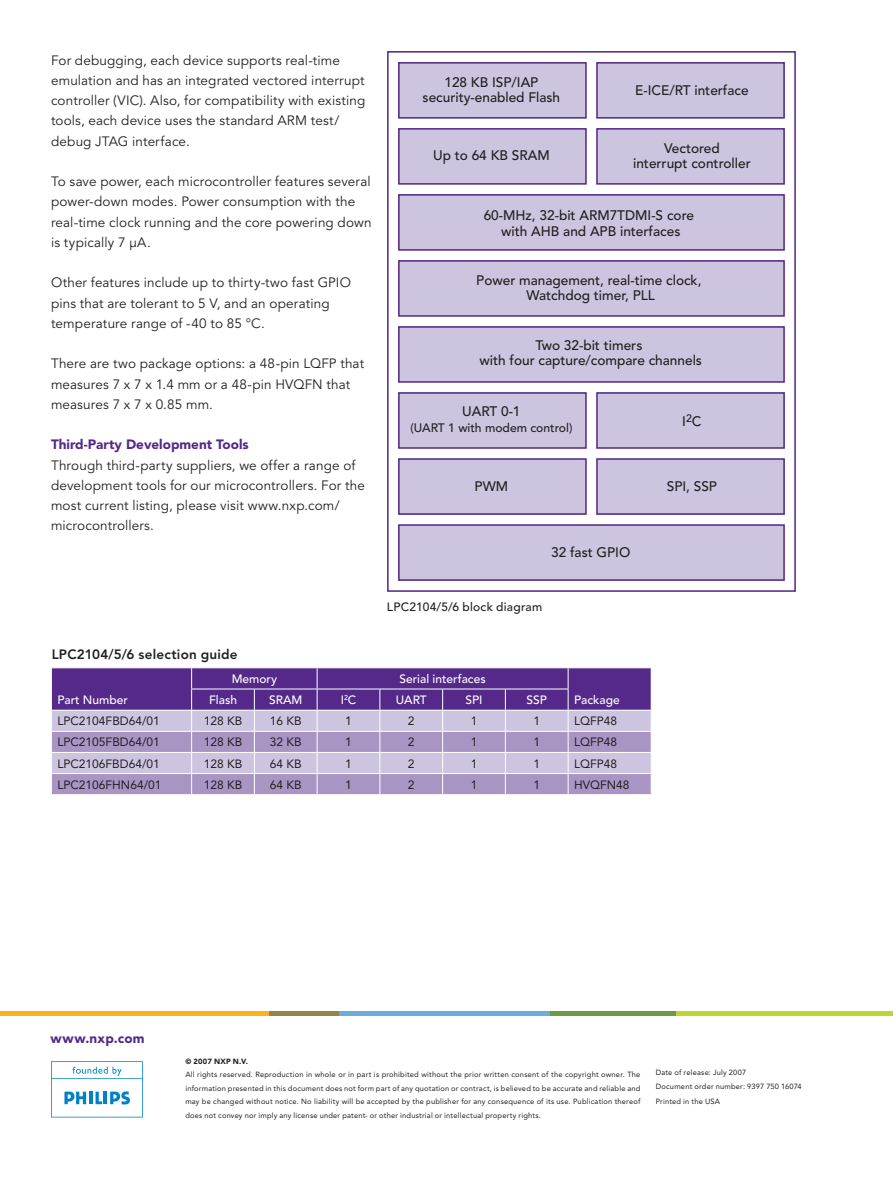
<style>
.page{position:relative;width:893px;height:1188px;background:#fff}
.page>*{position:absolute;margin:0;border:0;box-sizing:border-box;transform-origin:0 0}
.t1{font:500 13.8px/15.3px "Avenir";color:#231f20;text-align:center}
.t2{font:13.5px/20.2px "Avenir";letter-spacing:.01em;color:#231f20}
.t3{font:900 13.5px "Avenir";color:#542989}
.t4{font:800 13.5px "Avenir";letter-spacing:.015em;color:#231f20}
.t5{font:900 13.5px "Avenir";letter-spacing:.02em;color:#542989}
.t6{font:500 12.3px "Avenir";color:#231f20}
.t7{font:12px "Avenir";color:#231f20}
.t8{font:500 12px "Avenir";color:#fff}
.t9{font:500 12px "Avenir";letter-spacing:.02em;color:#231f20}
.t10{font:7.5px/13.5px "Avenir";letter-spacing:.025em;color:#231f20;text-align:justify}
.t11{font:900 7.5px "Avenir";letter-spacing:.025em;color:#231f20}
.t12{font:500 7.05px "Avenir";color:#fff}
.s1{font-size:12px}
</style>
<div class="page">
<hr style="left:339px;top:1011px;width:212px;height:4px;background:#6cacdd">
<hr style="left:0;top:1011px;width:269px;height:4px;background:#fbb316">
<hr style="left:269px;top:1011px;width:70px;height:4px;background:#928547">
<hr style="left:676px;top:1011px;width:217px;height:4px;background:#bed630">
<hr style="left:551px;top:1011px;width:125px;height:4px;background:#6c9b46">
<div style="left:399px;top:63px;width:187px;height:55px;background:#cdc4df"></div>
<div style="left:398px;top:62px;width:189px;height:57px;border:2px solid #542989"></div>
<div style="left:597px;top:63px;width:187px;height:55px;background:#cdc4df"></div>
<div style="left:596px;top:62px;width:189px;height:57px;border:2px solid #542989"></div>
<div style="left:399px;top:129px;width:187px;height:55px;background:#cdc4df"></div>
<div style="left:398px;top:128px;width:189px;height:57px;border:2px solid #542989"></div>
<div style="left:597px;top:129px;width:187px;height:55px;background:#cdc4df"></div>
<div style="left:596px;top:128px;width:189px;height:57px;border:2px solid #542989"></div>
<div style="left:399px;top:393px;width:187px;height:55px;background:#cdc4df"></div>
<div style="left:398px;top:392px;width:189px;height:57px;border:2px solid #542989"></div>
<div style="left:597px;top:393px;width:187px;height:55px;background:#cdc4df"></div>
<div style="left:596px;top:392px;width:189px;height:57px;border:2px solid #542989"></div>
<div style="left:597px;top:459px;width:187px;height:55px;background:#cdc4df"></div>
<div style="left:596px;top:458px;width:189px;height:57px;border:2px solid #542989"></div>
<div style="left:399px;top:459px;width:187px;height:55px;background:#cdc4df"></div>
<div style="left:398px;top:458px;width:189px;height:57px;border:2px solid #542989"></div>
<div style="left:399px;top:525px;width:385px;height:55px;background:#cdc4df"></div>
<div style="left:398px;top:524px;width:387px;height:57px;border:2px solid #542989"></div>
<div style="left:399px;top:195px;width:385px;height:55px;background:#cdc4df"></div>
<div style="left:398px;top:194px;width:387px;height:57px;border:2px solid #542989"></div>
<div style="left:399px;top:261px;width:385px;height:55px;background:#cdc4df"></div>
<div style="left:398px;top:260px;width:387px;height:57px;border:2px solid #542989"></div>
<div style="left:399px;top:327px;width:385px;height:55px;background:#cdc4df"></div>
<div style="left:398px;top:326px;width:387px;height:57px;border:2px solid #542989"></div>
<div style="left:387px;top:51px;width:409px;height:541px;border:2px solid #542989"></div>
<svg style="left:51px;top:1061px;width:92px;height:57px"></svg>
<svg style="left:51px;top:668px;width:601px;height:126px;background:#9d86bc"></svg>
<p class="t2" style="left:51px;top:50px;width:316px">For debugging, each device supports real-time emulation and has an integrated vectored interrupt controller (VIC). Also, for compatibility with existing tools, each device uses the standard ARM test/ debug JTAG interface.</p>
<p class="t2" style="left:51px;top:172px;width:322px">To save power, each microcontroller features several power-down modes. Power consumption with the real-time clock running and the core powering down is typically 7 µA.</p>
<p class="t2" style="left:51px;top:273px;width:301px">Other features include up to thirty-two fast GPIO pins that are tolerant to 5 V, and an operating temperature range of -40 to 85 °C.</p>
<p class="t2" style="left:51px;top:354px;width:315px">There are two package options: a 48-pin LQFP that measures 7 x 7 x 1.4 mm or a 48-pin HVQFN that measures 7 x 7 x 0.85 mm.</p>
<p class="t3" style="left:51px;top:436px;width:199px">Third-Party Development Tools</p>
<p class="t2" style="left:51px;top:455px;width:315px">Through third-party suppliers, we offer a range of development tools for our microcontrollers. For the most current listing, please visit www.nxp.com/ microcontrollers.</p>
<p class="t1" style="left:423px;top:75px;width:139px">128 KB ISP/IAP security-enabled Flash</p>
<p class="t1" style="left:433px;top:148px;width:118px">Up to 64 KB SRAM</p>
<p class="t1" style="left:635px;top:83px;width:115px">E-ICE/RT interface</p>
<p class="t1" style="left:633px;top:141px;width:119px">Vectored<br>interrupt controller</p>
<p class="t1" style="left:484px;top:208px;width:212px">60-MHz, 32-bit ARM7TDMI-S core with AHB and APB interfaces</p>
<p class="t1" style="left:476px;top:273px;width:227px">Power management, real-time clock,<br>Watchdog timer, PLL</p>
<p class="t1" style="left:480px;top:338px;width:224px">Two 32-bit timers<br>with four capture/compare channels</p>
<p class="t1" style="left:462px;top:404px;width:60px">UART 0-1</p>
<p class="t6" style="left:410px;top:420px;width:164px">(UART 1 with modem control)</p>
<p class="t1" style="left:475px;top:479px;width:35px">PWM</p>
<p class="t1" style="left:551px;top:545px;width:81px">32 fast GPIO</p>
<p class="t1" style="left:682px;top:414px;width:21px">I<sup>2</sup>C</p>
<p class="t1" style="left:667px;top:479px;width:52px">SPI, SSP</p>
<p class="t4" style="left:52px;top:646px;width:187px">LPC2104/5/6 selection guide</p>
<p class="t9" style="left:387px;top:600px;width:157px">LPC2104/5/6 block diagram</p>
<p class="t8" style="left:57px;top:693px;width:72px">Part Number</p>
<p class="t8" style="left:232px;top:672px;width:47px">Memory</p>
<p class="t8" style="left:399px;top:672px;width:88px">Serial interfaces</p>
<p class="t8" style="left:209px;top:693px;width:29px">Flash</p>
<p class="t8" style="left:269px;top:693px;width:35px">SRAM</p>
<p class="t8" style="left:341px;top:693px;width:5px">I</p>
<p class="t8" style="left:574px;top:693px;width:47px">Package</p>
<p class="t12" style="left:344px;top:694px;width:14px">2<span class="s1">C</span></p>
<p class="t8" style="left:396px;top:693px;width:32px">UART</p>
<p class="t8" style="left:465px;top:693px;width:19px">SPI</p>
<p class="t8" style="left:526px;top:693px;width:22px">SSP</p>
<p class="t7" style="left:57px;top:714px;width:104px">LPC2104FBD64/01</p>
<p class="t7" style="left:204px;top:714px;width:40px">128 KB</p>
<p class="t7" style="left:270px;top:714px;width:33px">16 KB</p>
<p class="t7" style="left:345px;top:714px;width:8px">1</p>
<p class="t7" style="left:408px;top:714px;width:8px">2</p>
<p class="t7" style="left:471px;top:714px;width:8px">1</p>
<p class="t7" style="left:533px;top:714px;width:8px">1</p>
<p class="t7" style="left:574px;top:714px;width:45px">LQFP48</p>
<p class="t7" style="left:57px;top:735px;width:104px">LPC2105FBD64/01</p>
<p class="t7" style="left:204px;top:735px;width:40px">128 KB</p>
<p class="t7" style="left:270px;top:735px;width:33px">32 KB</p>
<p class="t7" style="left:345px;top:735px;width:8px">1</p>
<p class="t7" style="left:408px;top:735px;width:8px">2</p>
<p class="t7" style="left:471px;top:735px;width:8px">1</p>
<p class="t7" style="left:533px;top:735px;width:8px">1</p>
<p class="t7" style="left:574px;top:735px;width:45px">LQFP48</p>
<p class="t7" style="left:57px;top:756px;width:104px">LPC2106FBD64/01</p>
<p class="t7" style="left:204px;top:756px;width:40px">128 KB</p>
<p class="t7" style="left:270px;top:756px;width:33px">64 KB</p>
<p class="t7" style="left:345px;top:756px;width:8px">1</p>
<p class="t7" style="left:408px;top:756px;width:8px">2</p>
<p class="t7" style="left:471px;top:756px;width:8px">1</p>
<p class="t7" style="left:533px;top:756px;width:8px">1</p>
<p class="t7" style="left:574px;top:756px;width:45px">LQFP48</p>
<p class="t7" style="left:57px;top:778px;width:106px">LPC2106FHN64/01</p>
<p class="t7" style="left:204px;top:778px;width:40px">128 KB</p>
<p class="t7" style="left:270px;top:778px;width:33px">64 KB</p>
<p class="t7" style="left:345px;top:778px;width:8px">1</p>
<p class="t7" style="left:408px;top:778px;width:8px">2</p>
<p class="t7" style="left:471px;top:778px;width:8px">1</p>
<p class="t7" style="left:533px;top:778px;width:8px">1</p>
<p class="t7" style="left:574px;top:778px;width:57px">HVQFN48</p>
<p class="t5" style="left:51px;top:1030px;width:95px">www.nxp.com</p>
<p class="t11" style="left:185px;top:1056px;width:64px">© 2007 NXP N.V.</p>
<p class="t10" style="left:185px;top:1068px;width:457px">All rights reserved. Reproduction in whole or in part is prohibited without the prior written consent of the copyright owner. The information presented in this document does not form part of any quotation or contract, is believed to be accurate and reliable and may be changed without notice. No liability will be accepted by the publisher for any consequence of its use. Publication thereof does not convey nor imply any license under patent- or other industrial or intellectual property rights.</p>
<p class="t10" style="left:656px;top:1065px;width:148px;line-height:14.2px;text-align:left">Date of release: July 2007<br>Document order number: 9397 750 16074<br>Printed in the USA</p>
</div>
